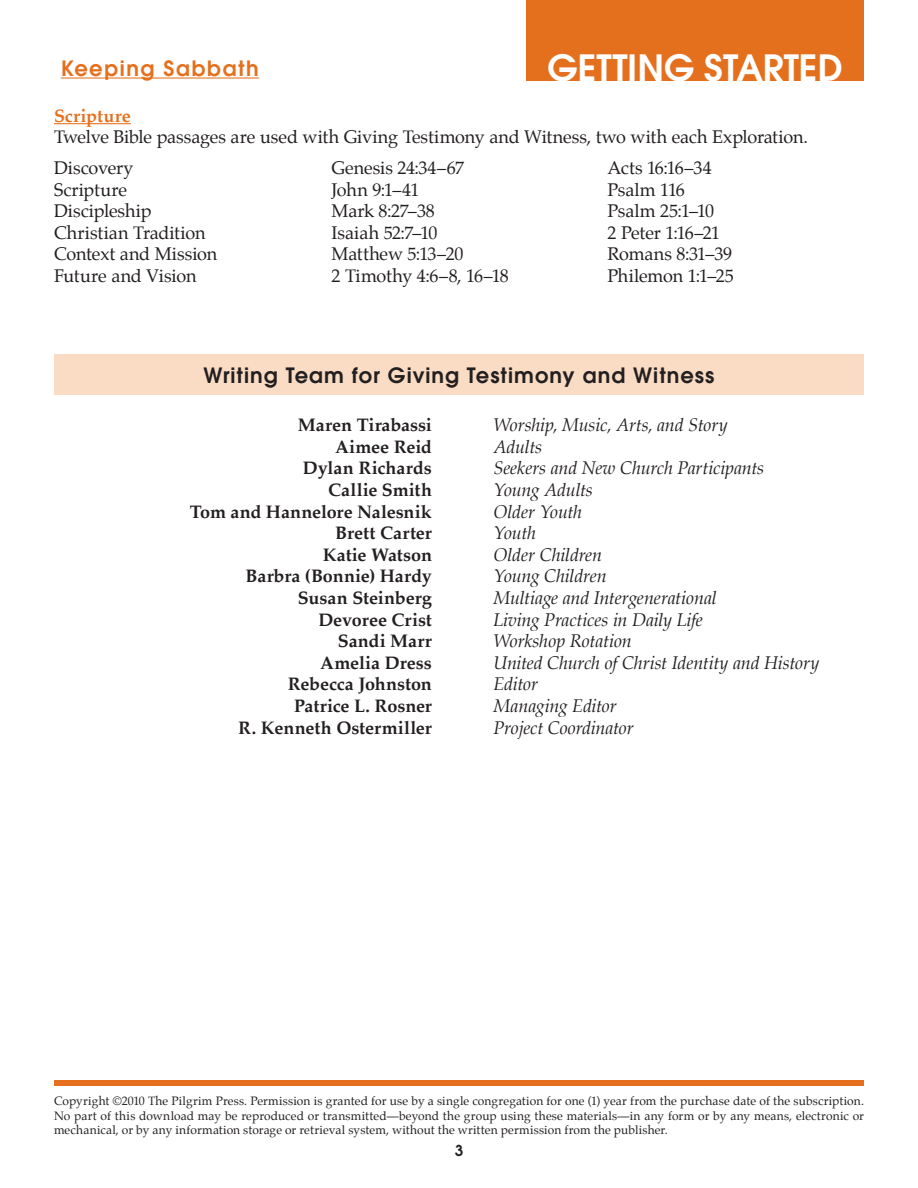
<style>
.page{position:relative;width:918px;height:1188px;background:#fff}
.page>*{position:absolute;margin:0;border:0;box-sizing:border-box;transform-origin:0 0}
.t1{font:600 36px "Avant Garde";color:#fff}
.t2{font:600 21px "Avant Garde";letter-spacing:.05em;color:#231f20}
.t3{font:600 21px "Avant Garde";letter-spacing:.08em;color:#e4701e}
.body{font:18px "Palatino";letter-spacing:-.01em;color:#231f20}
.body-2{font:italic 18px "Palatino";letter-spacing:-.01em;color:#231f20}
.body-3{font:700 18px "Palatino";color:#231f20}
.supplies{font:700 18px "Palatino";letter-spacing:.01em;color:#e4701e}
.t4{font:600 15px "Avant Garde";color:#231f20}
.body-4{font:12px/14.4px "Palatino";letter-spacing:.01em;color:#231f20;text-align:justify}
</style>
<div class="page">
<hr style="left:61px;top:78px;width:198px;height:1px;background:#e4701e">
<div style="left:526px;top:0;width:338px;height:81px;background:#e4701e"></div>
<hr style="left:54px;top:123px;width:77px;height:1px;background:#e4701e">
<div style="left:54px;top:355px;width:810px;height:40px;background:#fadcc4"></div>
<div style="left:54px;top:1080px;width:810px;height:6px;background:#e4701e"></div>
<h2 class="t3" style="left:61px;top:54px;width:200px">Keeping Sabbath</h2>
<h1 class="t1" style="left:548px;top:44px;width:297px">GETTING STARTED</h1>
<p class="supplies" style="left:54px;top:100px;width:78px">Scripture</p>
<p class="body" style="left:54px;top:122px;width:755px">Twelve Bible passages are used with Giving Testimony and Witness, two with each Exploration.</p>
<p class="body" style="left:54px;top:153px;width:81px">Discovery</p>
<p class="body" style="left:332px;top:153px;width:134px">Genesis 24:34–67</p>
<p class="body" style="left:608px;top:153px;width:106px">Acts 16:16–34</p>
<p class="body" style="left:54px;top:175px;width:75px">Scripture</p>
<p class="body" style="left:332px;top:175px;width:89px">John 9:1–41</p>
<p class="body" style="left:608px;top:175px;width:79px">Psalm 116</p>
<p class="body" style="left:54px;top:196px;width:99px">Discipleship</p>
<p class="body" style="left:332px;top:196px;width:105px">Mark 8:27–38</p>
<p class="body" style="left:608px;top:196px;width:108px">Psalm 25:1–10</p>
<p class="body" style="left:54px;top:218px;width:153px">Christian Tradition</p>
<p class="body" style="left:332px;top:218px;width:107px">Isaiah 52:7–10</p>
<p class="body" style="left:608px;top:218px;width:114px">2 Peter 1:16–21</p>
<p class="body" style="left:54px;top:239px;width:165px">Context and Mission</p>
<p class="body" style="left:332px;top:239px;width:133px">Matthew 5:13–20</p>
<p class="body" style="left:608px;top:239px;width:126px">Romans 8:31–39</p>
<p class="body" style="left:54px;top:261px;width:144px">Future and Vision</p>
<p class="body" style="left:332px;top:261px;width:179px">2 Timothy 4:6–8, 16–18</p>
<p class="body" style="left:608px;top:261px;width:128px">Philemon 1:1–25</p>
<p class="t2" style="left:203px;top:362px;width:513px">Writing Team for Giving Testimony and Witness</p>
<p class="body-3" style="left:298px;top:410px;width:136px">Maren Tirabassi</p>
<p class="body-2" style="left:494px;top:411px;width:236px">Worship, Music, Arts, and Story</p>
<p class="body-3" style="left:335px;top:431px;width:98px">Aimee Reid</p>
<p class="body-2" style="left:494px;top:432px;width:50px">Adults</p>
<p class="body-3" style="left:303px;top:453px;width:131px">Dylan Richards</p>
<p class="body-2" style="left:494px;top:454px;width:272px">Seekers and New Church Participants</p>
<p class="body-3" style="left:328px;top:474px;width:105px">Callie Smith</p>
<p class="body-2" style="left:494px;top:476px;width:101px">Young Adults</p>
<p class="body-3" style="left:190px;top:496px;width:244px">Tom and Hannelore Nalesnik</p>
<p class="body-2" style="left:494px;top:497px;width:90px">Older Youth</p>
<p class="body-3" style="left:335px;top:518px;width:98px">Brett Carter</p>
<p class="body-2" style="left:494px;top:519px;width:44px">Youth</p>
<p class="body-3" style="left:323px;top:539px;width:111px">Katie Watson</p>
<p class="body-2" style="left:494px;top:540px;width:110px">Older Children</p>
<p class="body-3" style="left:246px;top:561px;width:188px">Barbra (Bonnie) Hardy</p>
<p class="body-2" style="left:494px;top:562px;width:115px">Young Children</p>
<p class="body-3" style="left:298px;top:582px;width:136px">Susan Steinberg</p>
<p class="body-2" style="left:494px;top:584px;width:225px">Multiage and Intergenerational</p>
<p class="body-3" style="left:318px;top:604px;width:115px">Devoree Crist</p>
<p class="body-2" style="left:494px;top:605px;width:211px">Living Practices in Daily Life</p>
<p class="body-3" style="left:338px;top:626px;width:96px">Sandi Marr</p>
<p class="body-2" style="left:494px;top:627px;width:140px">Workshop Rotation</p>
<p class="body-3" style="left:320px;top:647px;width:113px">Amelia Dress</p>
<p class="body-2" style="left:494px;top:648px;width:327px">United Church of Christ Identity and History</p>
<p class="body-3" style="left:288px;top:669px;width:146px">Rebecca Johnston</p>
<p class="body-2" style="left:494px;top:670px;width:46px">Editor</p>
<p class="body-3" style="left:294px;top:690px;width:139px">Patrice L. Rosner</p>
<p class="body-2" style="left:494px;top:692px;width:125px">Managing Editor</p>
<p class="body-3" style="left:238px;top:712px;width:195px">R. Kenneth Ostermiller</p>
<p class="body-2" style="left:494px;top:713px;width:142px">Project Coordinator</p>
<p class="body-4" style="left:54px;top:1094px;width:811px">Copyright ©2010 The Pilgrim Press. Permission is granted for use by a single congregation for one (1) year from the purchase date of the subscription.<br>No part of this download may be reproduced or transmitted—beyond the group using these materials—in any form or by any means, electronic or mechanical, or by any information storage or retrieval system, without the written permission from the publisher.</p>
<p class="t4" style="left:455px;top:1141px;width:10px">3</p>
</div>
